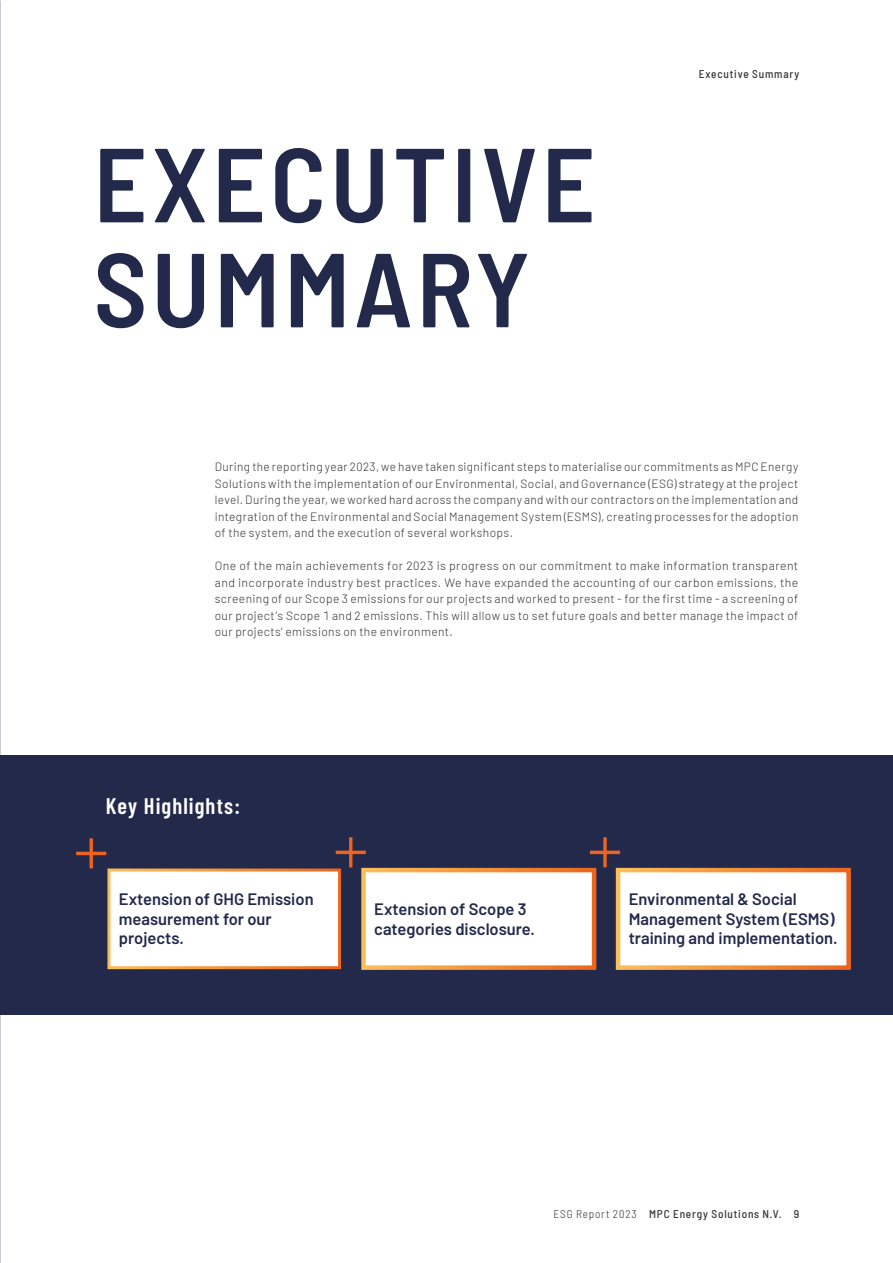
<style>
.page{position:relative;width:893px;height:1263px;background:#fff}
.page>*{position:absolute;margin:0;border:0;box-sizing:border-box;transform-origin:0 0}
.t1{font:600 semi-condensed 105px/105px "Barlow";letter-spacing:.04em;color:#22294b}
.t2{font:600 22.5px "Barlow Condensed";letter-spacing:.05em;color:#fff}
.t3{font:600 16.5px/19.8px "Barlow";color:#22294b}
.t4{font:300 12px/16.5px "Barlow";letter-spacing:.03em;color:#343434;text-align:justify}
.t5{font:500 semi-condensed 11.25px "Barlow";letter-spacing:.075em;color:#343434}
.s1{font-weight:300}
</style>
<div class="page">
<div style="left:0;top:756px;width:893px;height:259px;background:#22294b"></div>
<div style="left:109px;top:870px;width:231px;height:98px;background:#fff"></div>
<div style="left:363px;top:870px;width:231px;height:98px;background:#fff"></div>
<div style="left:618px;top:870px;width:231px;height:98px;background:#fff"></div>
<svg style="left:76px;top:838px;width:30px;height:30px"></svg>
<svg style="left:336px;top:837px;width:30px;height:30px"></svg>
<svg style="left:590px;top:837px;width:30px;height:30px"></svg>
<h1 class="t1" style="left:94px;top:124px;width:503px">EXECUTIVE<br>SUMMARY</h1>
<p class="t5" style="left:699px;top:66px;width:102px">Executive Summary</p>
<p class="t4" style="left:215px;top:458px;width:585px">During the reporting year 2023, we have taken significant steps to materialise our commitments as MPC Energy Solutions with the implementation of our Environmental, Social, and Governance (ESG) strategy at the project level. During the year, we worked hard across the company and with our contractors on the implementation and integration of the Environmental and Social Management System (ESMS), creating processes for the adoption of the system, and the execution of several workshops.</p>
<p class="t4" style="left:215px;top:557px;width:585px">One of the main achievements for 2023 is progress on our commitment to make information transparent and incorporate industry best practices. We have expanded the accounting of our carbon emissions, the screening of our Scope 3 emissions for our projects and worked to present - for the first time - a screening of our project’s Scope 1 and 2 emissions. This will allow us to set future goals and better manage the impact of our projects' emissions on the environment.</p>
<h2 class="t2" style="left:106px;top:789px;width:136px">Key Highlights:</h2>
<h3 class="t3" style="left:119px;top:888px;width:196px">Extension of GHG Emission measurement for our projects.</h3>
<h3 class="t3" style="left:374px;top:897px;width:162px">Extension of Scope 3 categories disclosure.</h3>
<h3 class="t3" style="left:629px;top:888px;width:210px">Environmental &amp; Social<br>Management System (ESMS) training and implementation.</h3>
<p class="t5" style="left:554px;top:1205px;width:247px"><span class="s1">ESG Report 2023</span> MPC Energy Solutions N.V. 9</p>
</div>
